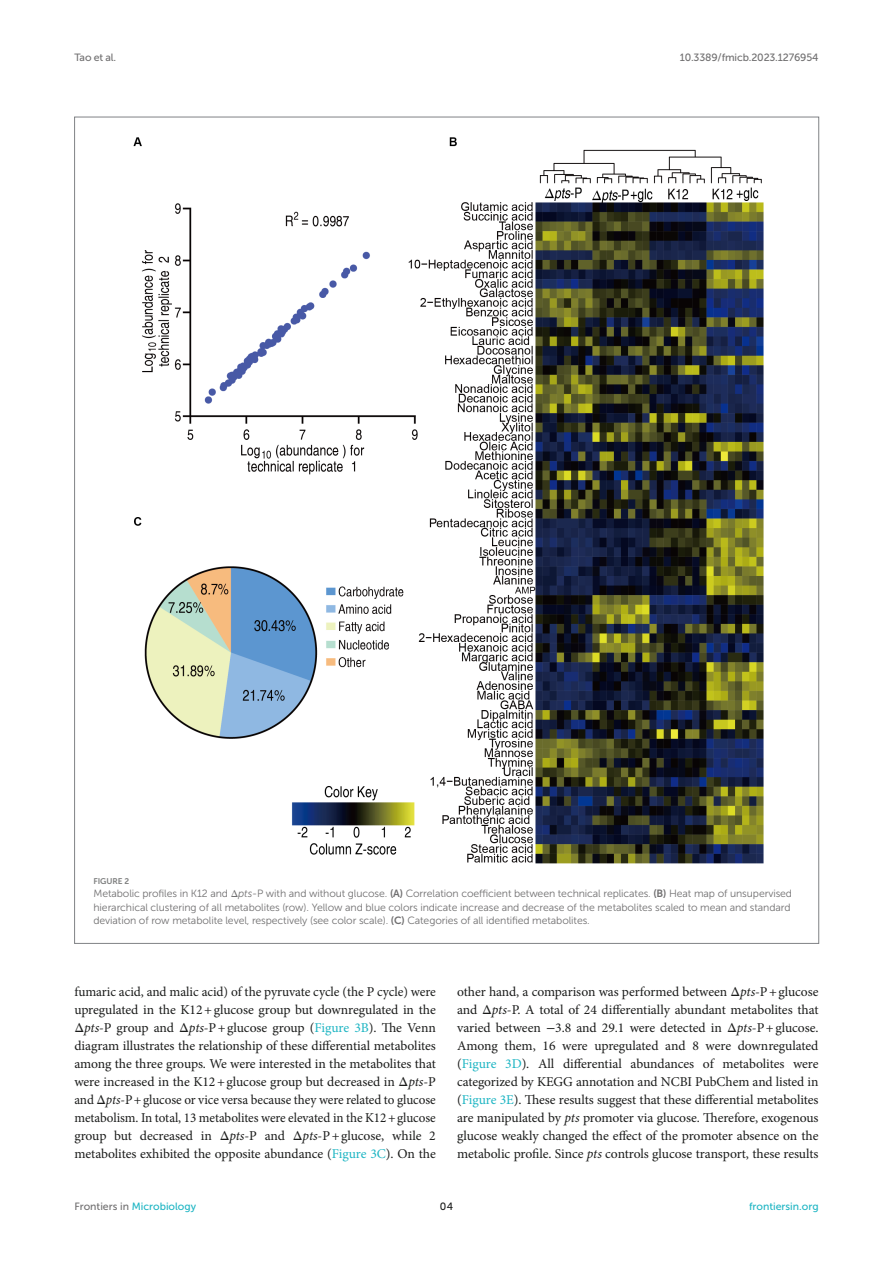
<style>
.page{position:relative;width:893px;height:1263px;background:#fff}
.page>*{position:absolute;margin:0;border:0;box-sizing:border-box;transform-origin:0 0}
.TEXT_FLUSH{font:13.5px/18px "Minion Pro";letter-spacing:-.005em;color:#1b1c1b;text-align:justify}
.FIG_LEG{font:10.5px/13.5px "Museo Sans 300";letter-spacing:-.01em;color:#706f70}
.t1{font:10.5px "Museo Sans 500";color:#1db5c3}
.t2{font:10.5px "Museo Sans 500";letter-spacing:-.015em;color:#706f70}
.t3{font:10.5px "Museo Sans 500";color:#1b1c1b}
.FIG_HD{font:8.25px "Museo Sans 700";letter-spacing:-.01em;color:#7e7f7f}
.s1{font-family:"STIX General"}
.s2{font-style:italic}
.s3{font-family:"Museo Sans 700"}
.s4{color:#1db5c3}
.s5{color:#706f70}
</style>
<div class="page">
<img style="left:133px;top:137px;width:631px;height:727px">
<p class="t2" style="left:74px;top:51px;width:43px">Tao et al.</p>
<p class="t2" style="left:680px;top:51px;width:140px">10.3389/fmicb.2023.1276954</p>
<p class="FIG_HD" style="left:94px;top:876px;width:37px">FIGURE 2</p>
<p class="FIG_LEG" style="left:94px;top:887px;width:700px">Metabolic profiles in K12 and <span class="s1">Δ</span><span class="s2">pts</span>-P with and without glucose. <span class="s3">(A)</span> Correlation coefficient between technical replicates. <span class="s3">(B)</span> Heat map of unsupervised hierarchical clustering of all metabolites (row). Yellow and blue colors indicate increase and decrease of the metabolites scaled to mean and standard deviation of row metabolite level, respectively (see color scale). <span class="s3">(C)</span> Categories of all identified metabolites.</p>
<p class="TEXT_FLUSH" style="left:74px;top:983px;width:363px">fumaric acid, and malic acid) of the pyruvate cycle (the P cycle) were upregulated in the K12+glucose group but downregulated in the <span class="s1">Δ</span><span class="s2">pts-</span>P group and <span class="s1">Δ</span><span class="s2">pts-</span>P+glucose group (<span class="s4">Figure 3B</span>). The Venn diagram illustrates the relationship of these differential metabolites among the three groups. We were interested in the metabolites that were increased in the K12+glucose group but decreased in <span class="s1">Δ</span><span class="s2">pts</span>-P and <span class="s1">Δ</span><span class="s2">pts</span>-P+glucose or vice versa because they were related to glucose metabolism. In total, 13 metabolites were elevated in the K12+glucose group but decreased in <span class="s1">Δ</span><span class="s2">pts</span>-P and <span class="s1">Δ</span><span class="s2">pts</span>-P+glucose, while 2 metabolites exhibited the opposite abundance (<span class="s4">Figure 3C</span>). On the</p>
<p class="TEXT_FLUSH" style="left:457px;top:983px;width:363px">other hand, a comparison was performed between <span class="s1">Δ</span><span class="s2">pts</span>-P+glucose and <span class="s1">Δ</span><span class="s2">pts</span>-P. A total of 24 differentially abundant metabolites that varied between <span class="s1">−</span>3.8 and 29.1 were detected in <span class="s1">Δ</span><span class="s2">pts</span>-P+glucose.<br>Among them, 16 were upregulated and 8 were downregulated (<span class="s4">Figure 3D</span>). All differential abundances of metabolites were categorized by KEGG annotation and NCBI PubChem and listed in (<span class="s4">Figure 3E</span>). These results suggest that these differential metabolites are manipulated by <span class="s2">pts</span> promoter via glucose. Therefore, exogenous glucose weakly changed the effect of the promoter absence on the metabolic profile. Since <span class="s2">pts</span> controls glucose transport, these results</p>
<p class="t1" style="left:74px;top:1200px;width:123px"><span class="s5">Frontiers in</span> Microbiology</p>
<p class="t3" style="left:440px;top:1200px;width:15px">04</p>
<p class="t1" style="left:749px;top:1200px;width:71px">frontiersin.org</p>
</div>
